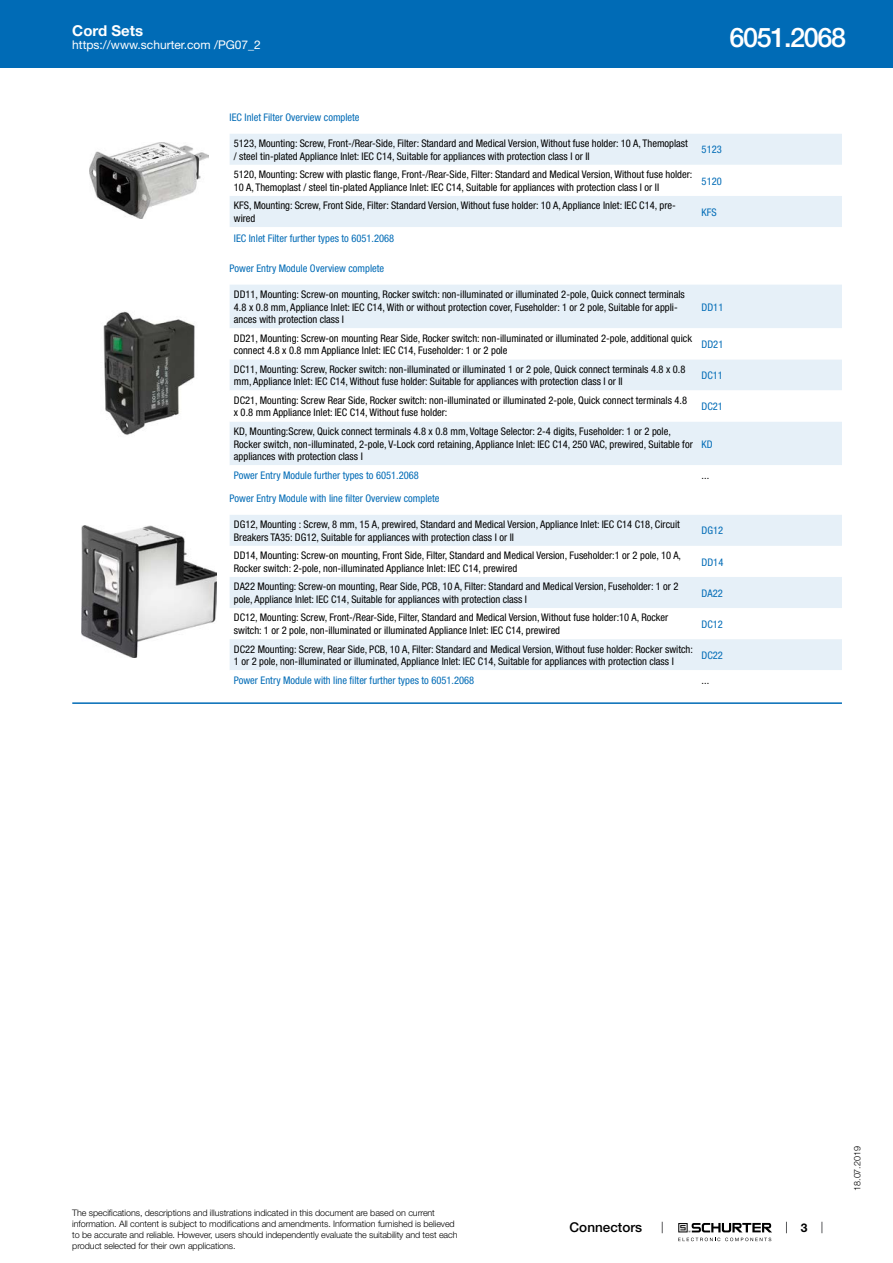
<style>
.page{position:relative;width:893px;height:1263px;background:#fff}
.page>*{position:absolute;margin:0;border:0;box-sizing:border-box;transform-origin:0 0}
.t1{font:500 27px "Helvetica Neue LT";letter-spacing:-.05em;color:#fff}
.t2{font:700 15px "Helvetica Neue LT";color:#fff}
.t3{font:500 13.5px "Helvetica Neue LT";color:#000}
.t4{font:12px "Helvetica Neue LT";color:#fff}
.t5{font:700 12px "Helvetica Neue LT";color:#000}
.t6{font:condensed 10.5px/12.6px "Helvetica Neue LT";color:#000}
.t7{font:condensed 10.5px "Helvetica Neue LT";color:#006bb6}
.t8{font:300 9px/10.8px "Helvetica Neue LT";letter-spacing:-.01em;color:#000}
</style>
<div class="page">
<svg style="left:678px;top:1223px;width:94px;height:18px"></svg>
<div style="left:0;top:0;width:893px;height:68px;background:#006bb6"></div>
<img style="left:89px;top:142px;width:119px;height:76px">
<div style="left:230px;top:134px;width:612px;height:31px;background:#e6f0f8"></div>
<div style="left:230px;top:196px;width:612px;height:31px;background:#e6f0f8"></div>
<img style="left:103px;top:311px;width:92px;height:124px">
<div style="left:230px;top:285px;width:612px;height:43px;background:#e6f0f8"></div>
<svg style="left:230px;top:360px;width:612px;height:105px;fill:#e6f0f8"></svg>
<img style="left:82px;top:525px;width:134px;height:132px">
<div style="left:230px;top:515px;width:612px;height:31px;background:#e6f0f8"></div>
<svg style="left:230px;top:577px;width:612px;height:93px;fill:#e6f0f8"></svg>
<hr style="left:72px;top:702px;width:770px;height:2px;background:#006bb6">
<h2 class="t2" style="left:72px;top:21px;width:72px">Cord Sets</h2>
<p class="t4" style="left:72px;top:38px;width:190px">https://www.schurter.com /PG07_2</p>
<h1 class="t1" style="left:729px;top:21px;width:118px">6051.2068</h1>
<p class="t7" style="left:230px;top:111px;width:131px">IEC Inlet Filter Overview complete</p>
<p class="t6" style="left:234px;top:137px;width:456px">5123, Mounting: Screw, Front-/Rear-Side, Filter: Standard and Medical Version, Without fuse holder: 10 A, Themoplast / steel tin-plated Appliance Inlet: IEC C14, Suitable for appliances with protection class I or II</p>
<p class="t7" style="left:702px;top:144px;width:22px">5123</p>
<p class="t6" style="left:234px;top:168px;width:460px">5120, Mounting: Screw with plastic flange, Front-/Rear-Side, Filter: Standard and Medical Version, Without fuse holder:<br>10 A, Themoplast / steel tin-plated Appliance Inlet: IEC C14, Suitable for appliances with protection class I or II</p>
<p class="t7" style="left:702px;top:175px;width:22px">5120</p>
<p class="t6" style="left:234px;top:199px;width:443px">KFS, Mounting: Screw, Front Side, Filter: Standard Version, Without fuse holder: 10 A, Appliance Inlet: IEC C14, pre&shy;wired</p>
<p class="t7" style="left:702px;top:206px;width:17px">KFS</p>
<p class="t7" style="left:234px;top:232px;width:162px">IEC Inlet Filter further types to 6051.2068</p>
<p class="t7" style="left:230px;top:262px;width:156px">Power Entry Module Overview complete</p>
<p class="t6" style="left:234px;top:288px;width:452px">DD11, Mounting: Screw-on mounting, Rocker switch: non-illuminated or illuminated 2-pole, Quick connect terminals<br>4.8 x 0.8 mm, Appliance Inlet: IEC C14, With or without protection cover, Fuseholder: 1 or 2 pole, Suitable for appli&shy;ances with protection class I</p>
<p class="t7" style="left:702px;top:301px;width:23px">DD11</p>
<p class="t6" style="left:234px;top:332px;width:460px">DD21, Mounting: Screw-on mounting Rear Side, Rocker switch: non-illuminated or illuminated 2-pole, additional quick connect 4.8 x 0.8 mm Appliance Inlet: IEC C14, Fuseholder: 1 or 2 pole</p>
<p class="t7" style="left:702px;top:338px;width:23px">DD21</p>
<p class="t6" style="left:234px;top:363px;width:453px">DC11, Mounting: Screw, Rocker switch: non-illuminated or illuminated 1 or 2 pole, Quick connect terminals 4.8 x 0.8 mm, Appliance Inlet: IEC C14, Without fuse holder: Suitable for appliances with protection class I or II</p>
<p class="t7" style="left:702px;top:369px;width:23px">DC11</p>
<p class="t6" style="left:234px;top:394px;width:455px">DC21, Mounting: Screw Rear Side, Rocker switch: non-illuminated or illuminated 2-pole, Quick connect terminals 4.8 x 0.8 mm Appliance Inlet: IEC C14, Without fuse holder:</p>
<p class="t7" style="left:702px;top:400px;width:23px">DC21</p>
<p class="t6" style="left:234px;top:425px;width:460px">KD, Mounting:Screw, Quick connect terminals 4.8 x 0.8 mm, Voltage Selector: 2-4 digits, Fuseholder: 1 or 2 pole,<br>Rocker switch, non-illuminated, 2-pole, V-Lock cord retaining, Appliance Inlet: IEC C14, 250 VAC, prewired, Suitable for appliances with protection class I</p>
<p class="t7" style="left:702px;top:438px;width:13px">KD</p>
<p class="t7" style="left:234px;top:469px;width:186px">Power Entry Module further types to 6051.2068</p>
<p class="t6" style="left:702px;top:468px;width:9px">...</p>
<p class="t7" style="left:230px;top:492px;width:211px">Power Entry Module with line filter Overview complete</p>
<p class="t6" style="left:234px;top:518px;width:447px">DG12, Mounting : Screw, 8 mm, 15 A, prewired, Standard and Medical Version, Appliance Inlet: IEC C14 C18, Circuit<br>Breakers TA35: DG12, Suitable for appliances with protection class I or II</p>
<p class="t7" style="left:702px;top:525px;width:23px">DG12</p>
<p class="t6" style="left:234px;top:549px;width:449px">DD14, Mounting: Screw-on mounting, Front Side, Filter, Standard and Medical Version, Fuseholder:1 or 2 pole, 10 A,<br>Rocker switch: 2-pole, non-illuminated Appliance Inlet: IEC C14, prewired</p>
<p class="t7" style="left:702px;top:556px;width:23px">DD14</p>
<p class="t6" style="left:234px;top:580px;width:446px">DA22 Mounting: Screw-on mounting, Rear Side, PCB, 10 A, Filter: Standard and Medical Version, Fuseholder: 1 or 2 pole, Appliance Inlet: IEC C14, Suitable for appliances with protection class I</p>
<p class="t7" style="left:702px;top:587px;width:23px">DA22</p>
<p class="t6" style="left:234px;top:611px;width:436px">DC12, Mounting: Screw, Front-/Rear-Side, Filter, Standard and Medical Version, Without fuse holder:10 A, Rocker switch: 1 or 2 pole, non-illuminated or illuminated Appliance Inlet: IEC C14, prewired</p>
<p class="t7" style="left:702px;top:618px;width:23px">DC12</p>
<p class="t6" style="left:234px;top:642px;width:461px">DC22 Mounting: Screw, Rear Side, PCB, 10 A, Filter: Standard and Medical Version, Without fuse holder: Rocker switch:<br>1 or 2 pole, non-illuminated or illuminated, Appliance Inlet: IEC C14, Suitable for appliances with protection class I</p>
<p class="t7" style="left:702px;top:649px;width:23px">DC22</p>
<p class="t7" style="left:234px;top:674px;width:242px">Power Entry Module with line filter further types to 6051.2068</p>
<p class="t6" style="left:702px;top:673px;width:9px">...</p>
<p class="t8" style="left:72px;top:1207px;width:387px">The specifications, descriptions and illustrations indicated in this document are based on current information. All content is subject to modifications and amendments. Information furnished is believed to be accurate and reliable. However, users should independently evaluate the suitability and test each product selected for their own applications.</p>
<p class="t3" style="left:570px;top:1219px;width:74px">Connectors</p>
<p class="t5" style="left:801px;top:1220px;width:8px">3</p>
<p class="t8" style="left:852px;top:1191px;width:46px;rotate:-90deg">18.07.2019</p>
</div>
